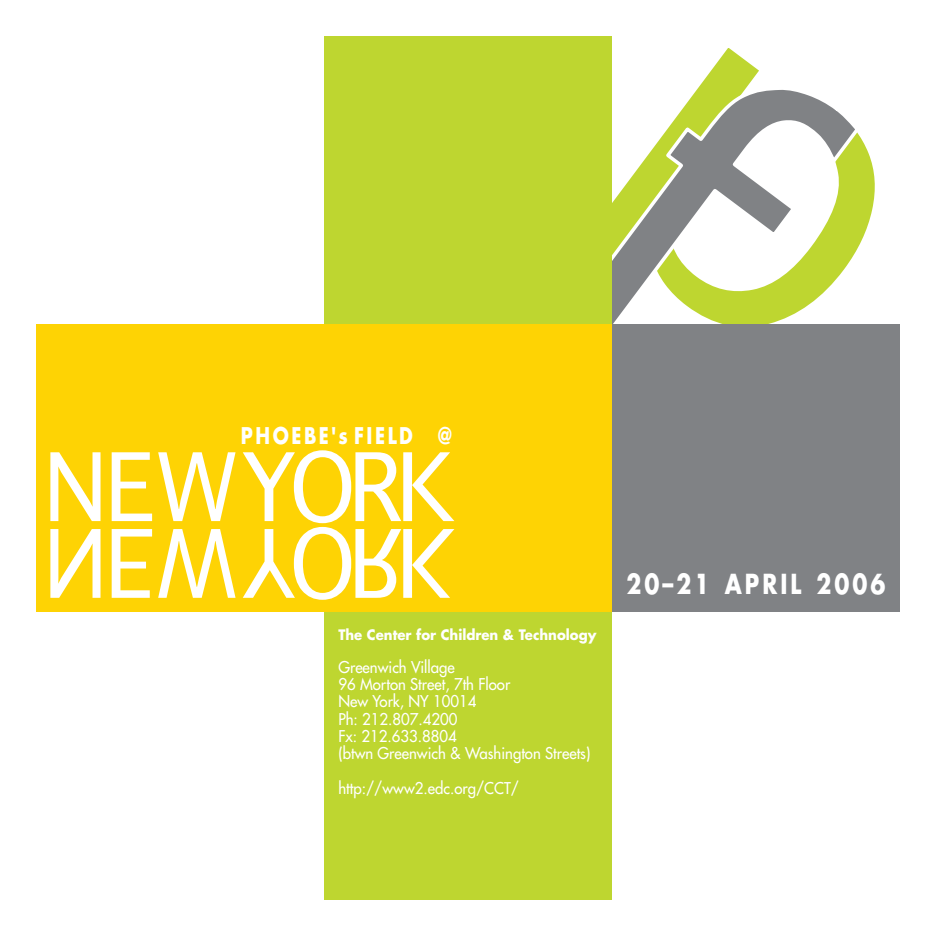
<style>
.page{position:relative;width:936px;height:936px;background:#fff}
.page>*{position:absolute;margin:0;border:0;box-sizing:border-box;transform-origin:0 0}
.t1{font:700 26.9px "Futura";letter-spacing:.14em;color:#fff;scale:.81 1}
.t2{font:700 22.4px "Futura";letter-spacing:.14em;color:#fff;scale:.81 1}
.t3{font:15.8px/17.3px "Futura";color:#fff;scale:.95 1}
.t4{font:700 14.1px "Futura";color:#fff;scale:.95 1}
</style>
<div class="page">
<svg style="left:701px;top:48px;width:174px;height:192px"></svg>
<svg style="left:612px;top:84px;width:250px;height:240px"></svg>
<div style="left:324px;top:36px;width:288px;height:288px;background:#bed630"></div>
<div style="left:324px;top:612px;width:288px;height:288px;background:#bed630"></div>
<div style="left:612px;top:324px;width:288px;height:288px;background:#808285"></div>
<div style="left:36px;top:324px;width:576px;height:288px;background:#fed304"></div>
<svg style="left:50px;top:452px;width:51px;height:69px"></svg>
<svg style="left:112px;top:452px;width:40px;height:69px"></svg>
<svg style="left:158px;top:452px;width:78px;height:69px"></svg>
<svg style="left:50px;top:529px;width:51px;height:69px"></svg>
<svg style="left:112px;top:529px;width:40px;height:69px"></svg>
<svg style="left:158px;top:529px;width:78px;height:69px"></svg>
<svg style="left:243px;top:450px;width:211px;height:150px"></svg>
<h2 class="t2" style="left:241px;top:420px;width:262px">PHOEBE's FIELD @</h2>
<p class="t4" style="left:338px;top:625px;width:273px">The Center for Children &amp; Technology</p>
<p class="t3" style="left:338px;top:658px;width:267px">Greenwich Village<br>96 Morton Street, 7th Floor<br>New York, NY 10014<br>Ph: 212.807.4200<br>Fx: 212.633.8804<br>(btwn Greenwich &amp; Washington Streets)</p>
<p class="t3" style="left:338px;top:779px;width:192px">http://www2.edc.org/CCT/</p>
<h1 class="t1" style="left:626px;top:565px;width:322px">20–21 APRIL 2006</h1>
</div>
